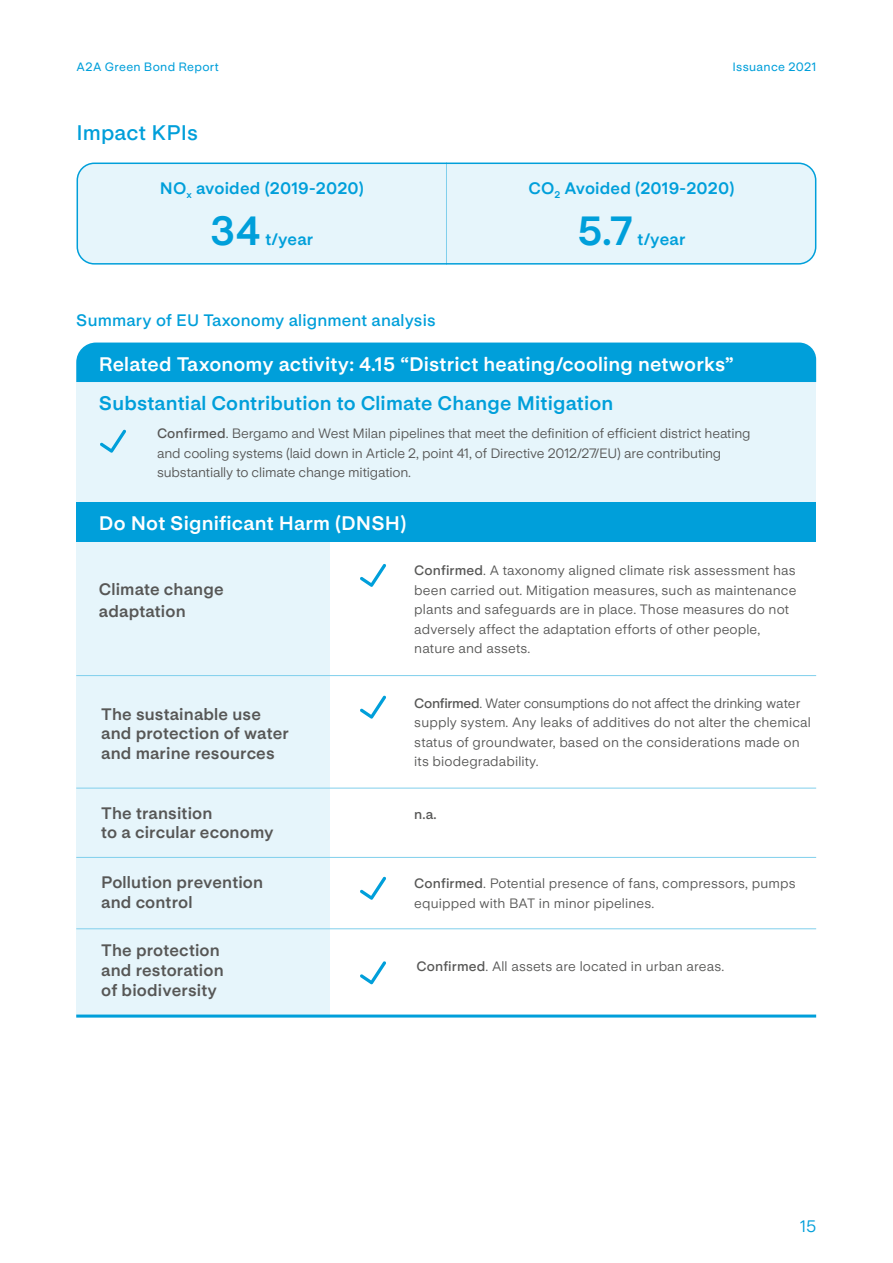
<style>
.page{position:relative;width:893px;height:1263px;background:#fff}
.page>*{position:absolute;margin:0;border:0;box-sizing:border-box;transform-origin:0 0}
.t1{font:700 40.5px "Life Sans";color:#009fda}
.t2{font:600 21px "Life Sans";letter-spacing:.005em;color:#009fda}
.t3{font:700 19.5px "Life Sans";letter-spacing:.01em;color:#fff}
.t4{font:700 19.5px "Life Sans";letter-spacing:.01em;color:#009fda}
.t5{font:700 16.5px "Life Sans";letter-spacing:.01em;color:#575756}
.t6{font:700 16.5px "Life Sans";letter-spacing:.01em;color:#009fda}
.t7{font:600 16.5px "Life Sans";letter-spacing:.01em;color:#009fda}
.t8{font:16.5px "Life Sans";color:#009fda}
.t9{font:13.5px/19.5px "Life Sans";letter-spacing:.01em;color:#575756}
.t10{font:13.5px/19.5px "Life Sans";letter-spacing:-.01em;color:#575756}
.t11{font:600 13.5px "Life Sans";color:#575756}
.t12{font:500 12px "Life Sans";letter-spacing:.025em;color:#009fda}
.s1{font-weight:600}
</style>
<div class="page">
<div style="left:76px;top:382px;width:740px;height:120px;background:#e6f5fb"></div>
<div style="left:76px;top:525px;width:253px;height:492px;background:#e6f5fb"></div>
<div style="left:76px;top:502px;width:740px;height:40px;background:#009fda"></div>
<div style="left:76px;top:343px;width:740px;height:39px;background:#009fda"></div>
<hr style="left:76px;top:1014px;width:740px;height:3px;background:#009fda">
<hr style="left:76px;top:857px;width:740px;height:1px;background:#80cfec">
<hr style="left:76px;top:788px;width:740px;height:1px;background:#80cfec">
<hr style="left:76px;top:675px;width:740px;height:1px;background:#80cfec">
<hr style="left:76px;top:928px;width:740px;height:1px;background:#80cfec">
<svg style="left:360px;top:564px;width:26px;height:23px"></svg>
<svg style="left:100px;top:429px;width:26px;height:24px"></svg>
<svg style="left:360px;top:695px;width:26px;height:24px"></svg>
<svg style="left:360px;top:876px;width:26px;height:24px"></svg>
<svg style="left:360px;top:961px;width:26px;height:23px"></svg>
<div style="left:77px;top:163px;width:739px;height:101px;background:#e6f5fb;border-radius:17px"></div>
<hr style="left:446px;top:163px;width:1px;height:102px;background:#80cfec">
<div style="left:77px;top:163px;width:739px;height:102px;border:2px solid #009fda;border-radius:17px"></div>
<p class="t12" style="left:77px;top:60px;width:144px">A2A Green Bond Report</p>
<p class="t12" style="left:732px;top:60px;width:86px">Issuance 2021</p>
<p class="t2" style="left:77px;top:120px;width:123px">Impact KPIs</p>
<p class="t6" style="left:160px;top:179px;width:206px">NO<sub>x</sub> avoided (2019-2020)</p>
<p class="t6" style="left:528px;top:179px;width:207px">CO<sub>2</sub> Avoided (2019-2020)</p>
<p class="t1" style="left:211px;top:208px;width:51px">34</p>
<p class="t1" style="left:577px;top:208px;width:56px">5.7</p>
<p class="t6" style="left:265px;top:230px;width:49px">t/year</p>
<p class="t6" style="left:637px;top:230px;width:49px">t/year</p>
<p class="t7" style="left:76px;top:311px;width:361px">Summary of EU Taxonomy alignment analysis</p>
<p class="t3" style="left:99px;top:353px;width:636px">Related Taxonomy activity: 4.15 “District heating/cooling networks”</p>
<p class="t4" style="left:99px;top:392px;width:516px">Substantial Contribution to Climate Change Mitigation</p>
<p class="t10" style="left:157px;top:424px;width:595px"><span class="s1">Confirmed</span>. Bergamo and West Milan pipelines that meet the definition of efficient district heating</p>
<p class="t10" style="left:157px;top:443px;width:566px">and cooling systems (laid down in Article 2, point 41, of Directive 2012/27/EU) are contributing substantially to climate change mitigation.</p>
<p class="t3" style="left:99px;top:512px;width:309px">Do Not Significant Harm (DNSH)</p>
<p class="t5" style="left:99px;top:580px;width:126px">Climate change</p>
<p class="t5" style="left:99px;top:602px;width:88px">adaptation</p>
<p class="t9" style="left:414px;top:561px;width:384px"><span class="s1">Confirmed</span>. A taxonomy aligned climate risk assessment has been carried out. Mitigation measures, such as maintenance plants and safeguards are in place. Those measures do not adversely affect the adaptation efforts of other people,</p>
<p class="t9" style="left:414px;top:639px;width:118px">nature and assets.</p>
<p class="t5" style="left:101px;top:704px;width:161px">The sustainable use</p>
<p class="t5" style="left:101px;top:724px;width:189px">and protection of water</p>
<p class="t5" style="left:101px;top:744px;width:175px">and marine resources</p>
<p class="t9" style="left:414px;top:694px;width:398px"><span class="s1">Confirmed</span>. Water consumptions do not affect the drinking water supply system. Any leaks of additives do not alter the chemical status of groundwater, based on the considerations made on its biodegradability.</p>
<p class="t5" style="left:101px;top:803px;width:113px">The transition</p>
<p class="t11" style="left:414px;top:807px;width:24px">n.a.</p>
<p class="t5" style="left:101px;top:823px;width:174px">to a circular economy</p>
<p class="t9" style="left:414px;top:874px;width:383px"><span class="s1">Confirmed</span>. Potential presence of fans, compressors, pumps equipped with BAT in minor pipelines.</p>
<p class="t5" style="left:101px;top:873px;width:164px">Pollution prevention</p>
<p class="t5" style="left:101px;top:893px;width:93px">and control</p>
<p class="t5" style="left:101px;top:941px;width:120px">The protection</p>
<p class="t5" style="left:101px;top:961px;width:124px">and restoration</p>
<p class="t5" style="left:101px;top:980px;width:117px">of biodiversity</p>
<p class="t9" style="left:417px;top:957px;width:309px"><span class="s1">Confirmed</span>. All assets are located in urban areas.</p>
<p class="t8" style="left:800px;top:1217px;width:18px">15</p>
</div>
